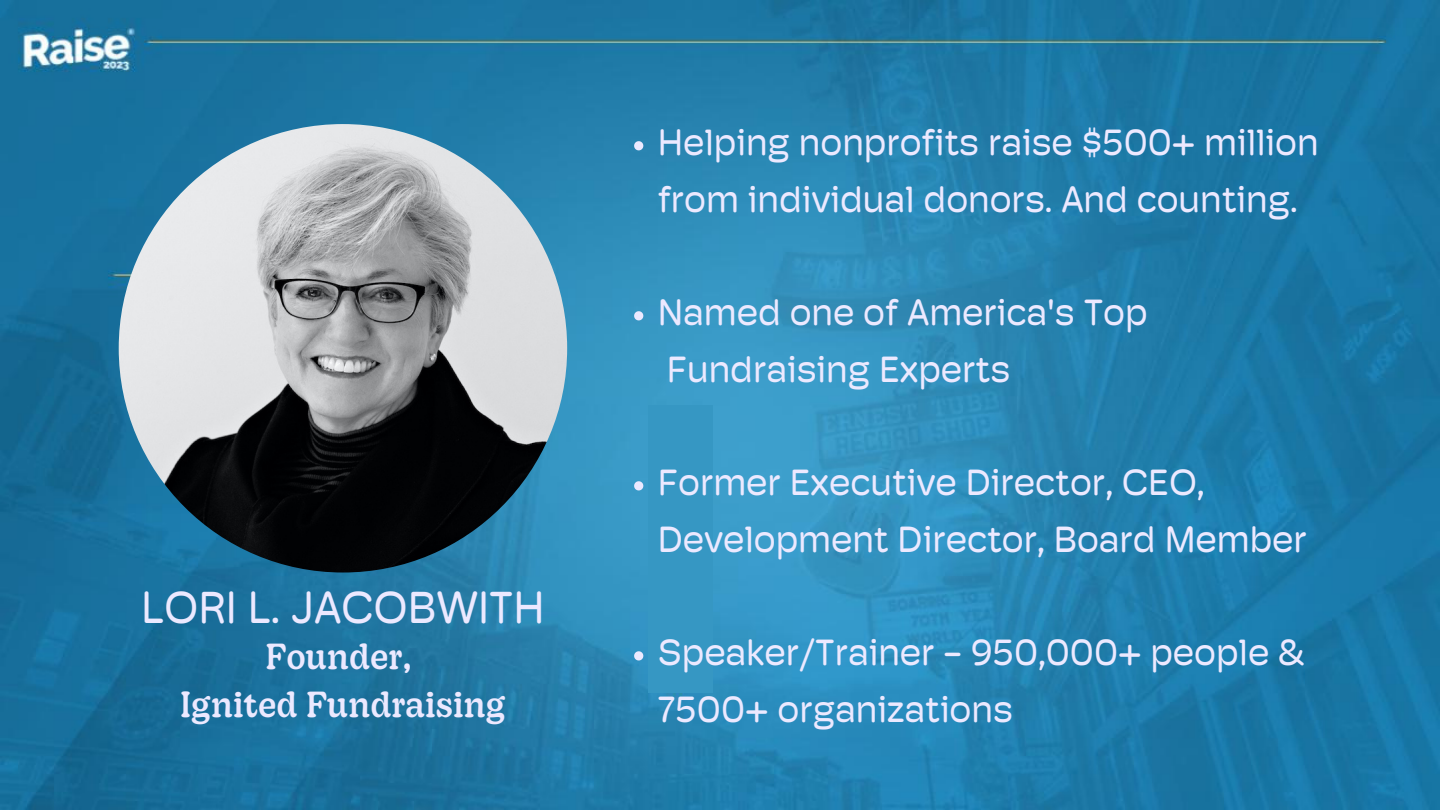
<style>
.page{position:relative;width:1440px;height:810px;background:#fff}
.page>*{position:absolute;margin:0;border:0;box-sizing:border-box;transform-origin:0 0}
.t1{font:45.2px "Hoss Round";color:#ece9ff}
.t2{font:36.8px/56.7px "Hoss Round";color:#ece9ff}
.t3{font:34.5px "Decoy";color:#ece9ff}
</style>
<div class="page">
<img style="left:0;top:0;width:1440px;height:810px">
<div style="left:648px;top:405px;width:65px;height:287px;background:#3697c3"></div>
<svg style="left:634px;top:141px;width:9px;height:9px"></svg>
<svg style="left:634px;top:311px;width:9px;height:9px"></svg>
<svg style="left:634px;top:481px;width:9px;height:9px"></svg>
<svg style="left:634px;top:651px;width:9px;height:9px"></svg>
<img style="left:119px;top:124px;width:448px;height:449px;border-radius:50%">
<p class="t1" style="left:141px;top:590px;width:405px">LORI L. JACOBWITH</p>
<p class="t3" style="left:266px;top:643px;width:147px">Founder,</p>
<p class="t3" style="left:180px;top:691px;width:327px">Ignited Fundraising</p>
<p class="t2" style="left:658px;top:118px;width:662px">Helping nonprofits raise $500+ million from individual donors. And counting.</p>
<p class="t2" style="left:658px;top:288px;width:491px">Named one of America's Top<br>Fundraising Experts</p>
<p class="t2" style="left:658px;top:458px;width:651px">Former Executive Director, CEO,<br>Development Director, Board Member</p>
<p class="t2" style="left:658px;top:628px;width:648px">Speaker/Trainer - 950,000+ people &amp;<br>7500+ organizations</p>
</div>
